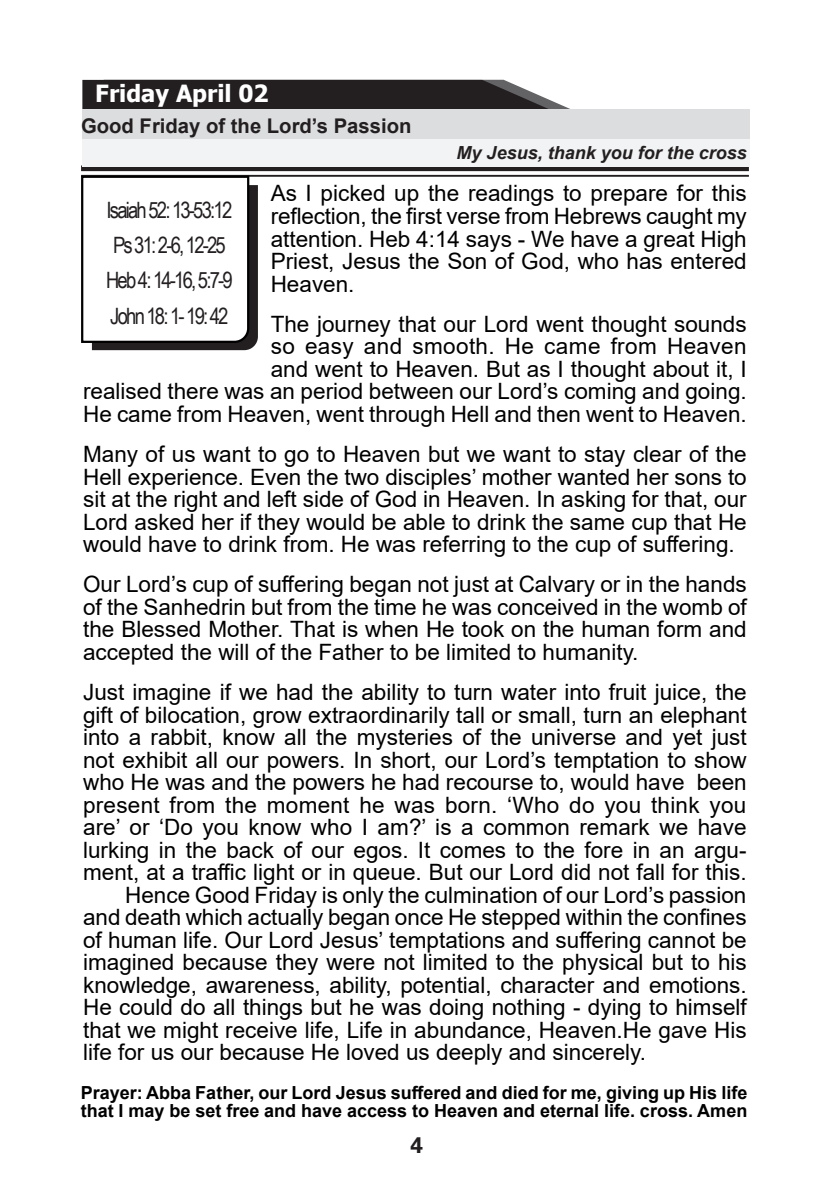
<style>
.page{position:relative;width:830px;height:1200px;background:#fff}
.page>*{position:absolute;margin:0;border:0;box-sizing:border-box;transform-origin:0 0}
.t1{font:700 23.62px "Tahoma";color:#fff}
.t2{font:22.5px/22.5px "Arial";color:#000;text-align:justify}
.t3{font:22.5px/35.3px "Arial Narrow";letter-spacing:-.08em;color:#231f20;text-align:center}
.t4{font:700 22.5px "Univers LT Std";color:#231f20}
.t5{font:700 20.25px "Arial";color:#231f20}
.t6{font:700 18px/18px "Arial";color:#000}
.t7{font:italic 700 18px "Arial";color:#231f20}
</style>
<div class="page">
<svg style="left:81px;top:165px;width:667px;height:6px;fill:#231f20"></svg>
<hr style="left:81px;top:175px;width:667px;height:2px;background:#231f20">
<svg style="left:81px;top:174px;width:177px;height:176px"></svg>
<svg style="left:82px;top:80px;width:488px;height:29px;background:#343132"></svg>
<div style="left:82px;top:109px;width:667px;height:30px;background:#dcdddf"></div>
<div style="left:82px;top:139px;width:667px;height:27px;background:#f2f3f4"></div>
<p class="t1" style="left:95px;top:77px;width:175px">Friday April 02</p>
<p class="t5" style="left:81px;top:111px;width:332px">Good Friday of the Lord’s Passion</p>
<p class="t7" style="left:456px;top:141px;width:292px">My Jesus, thank you for the cross</p>
<p class="t2" style="left:270px;top:182px;width:477px">As I picked up the readings to prepare for this reflection, the first verse from Hebrews caught my attention. Heb 4:14 says - We have a great High Priest, Jesus the Son of God, who has entered Heaven.</p>
<p class="t2" style="left:83px;top:312px;width:664px;text-align:right">The journey that our Lord went thought sounds<br>so easy and smooth. He came from Heaven<br>and went to Heaven. But as I thought about it, I<br>realised there was an period between our Lord’s coming and going.<br>He came from Heaven, went through Hell and then went to Heaven.</p>
<p class="t2" style="left:83px;top:442px;width:664px">Many of us want to go to Heaven but we want to stay clear of the Hell experience. Even the two disciples’ mother wanted her sons to sit at the right and left side of God in Heaven. In asking for that, our Lord asked her if they would be able to drink the same cup that He would have to drink from. He was referring to the cup of suffering.</p>
<p class="t2" style="left:83px;top:573px;width:664px">Our Lord’s cup of suffering began not just at Calvary or in the hands of the Sanhedrin but from the time he was conceived in the womb of the Blessed Mother. That is when He took on the human form and accepted the will of the Father to be limited to humanity.</p>
<p class="t2" style="left:83px;top:680px;width:664px">Just imagine if we had the ability to turn water into fruit juice, the</p>
<p class="t2" style="left:83px;top:703px;width:664px">gift of bilocation, grow extraordinarily tall or small, turn an elephant</p>
<p class="t2" style="left:83px;top:725px;width:664px">into a rabbit, know all the mysteries of the universe and yet just</p>
<p class="t2" style="left:83px;top:748px;width:664px">not exhibit all our powers. In short, our Lord’s temptation to show</p>
<p class="t2" style="left:83px;top:770px;width:664px">who He was and the powers he had recourse to, would have been</p>
<p class="t2" style="left:83px;top:793px;width:664px">present from the moment he was born. ‘Who do you think you</p>
<p class="t2" style="left:83px;top:815px;width:664px">are’ or ‘Do you know who I am?’ is a common remark we have</p>
<p class="t2" style="left:83px;top:838px;width:664px">lurking in the back of our egos. It comes to the fore in an argu-</p>
<p class="t2" style="left:83px;top:860px;width:664px">ment, at a traffic light or in queue. But our Lord did not fall for this.</p>
<p class="t2" style="left:125px;top:883px;width:622px">Hence Good Friday is only the culmination of our Lord’s passion</p>
<p class="t2" style="left:83px;top:905px;width:664px">and death which actually began once He stepped within the confines</p>
<p class="t2" style="left:83px;top:928px;width:664px">of human life. Our Lord Jesus’ temptations and suffering cannot be</p>
<p class="t2" style="left:83px;top:950px;width:664px">imagined because they were not limited to the physical but to his</p>
<p class="t2" style="left:83px;top:973px;width:664px">knowledge, awareness, ability, potential, character and emotions.</p>
<p class="t2" style="left:83px;top:995px;width:664px">He could do all things but he was doing nothing - dying to himself</p>
<p class="t2" style="left:83px;top:1018px;width:664px">that we might receive life, Life in abundance, Heaven.He gave His</p>
<p class="t2" style="left:83px;top:1040px;width:564px">life for us our because He loved us deeply and sincerely.</p>
<p class="t3" style="left:106px;top:191px;width:128px">Isaiah 52: 13-53:12<br>Ps 31: 2-6, 12-25<br>Heb 4: 14-16, 5:7-9<br>John 18: 1- 19: 42</p>
<p class="t6" style="left:81px;top:1083px;width:668px">Prayer: Abba Father, our Lord Jesus suffered and died for me, giving up His life that I may be set free and have access to Heaven and eternal life. cross. Amen</p>
<p class="t4" style="left:410px;top:1131px;width:14px">4</p>
</div>
